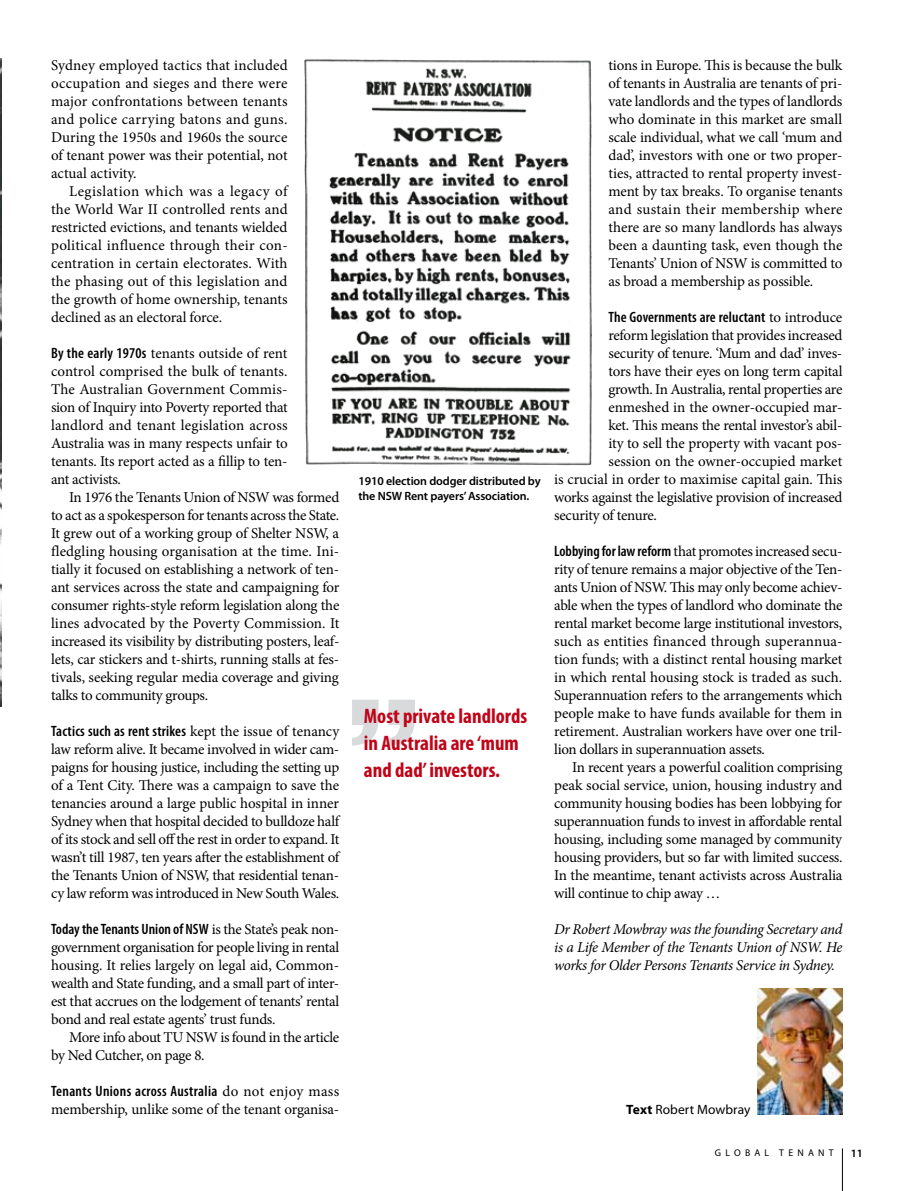
<style>
.page{position:relative;width:919px;height:1191px;background:#fff}
.page>*{position:absolute;margin:0;border:0;box-sizing:border-box;transform-origin:0 0}
.t1{font:700 condensed 21px/27px "Myriad Pro";color:#c00418}
.t2{font:15px/18px "Minion Pro";letter-spacing:-.015em;color:#000;text-align:justify}
.t3{font:600 condensed 15px "Myriad Pro";letter-spacing:.01em;color:#000}
.t4{font:italic 15px/18px "Minion Pro";letter-spacing:-.025em;color:#000;text-align:justify}
.t5{font:13.5px "Myriad Pro";letter-spacing:.005em;color:#000}
.t6{font:600 12px/15px "Myriad Pro";letter-spacing:-.01em;color:#000}
.t7{font:600 11.25px "Myriad Pro";color:#000}
.t8{font:9.75px "Myriad Pro";letter-spacing:.43em;color:#000}
.s1{font-family:"Myriad Pro";font-weight:600;font-stretch:condensed}
.s2{font-family:"Minion Pro";font-weight:400;font-stretch:normal}
.s3{font-weight:700}
</style>
<div class="page">
<hr style="left:842px;top:1148px;width:1px;height:43px;background:#000">
<img style="left:304px;top:59px;width:287px;height:406px">
<img style="left:0;top:59px;width:1px;height:648px">
<img style="left:757px;top:988px;width:85px;height:126px">
<svg style="left:352px;top:699px;width:63px;height:46px"></svg>
<p class="t2" style="left:51px;top:56px;width:238px">Sydney employed tactics that included occupation and sieges and there were major confrontations between tenants and police carrying batons and guns.<br>During the 1950s and 1960s the source of tenant power was their potential, not actual activity.</p>
<p class="t2" style="left:51px;top:182px;width:238px;text-indent:18px">Legislation which was a legacy of the World War II controlled rents and restricted evictions, and tenants wielded political influence through their con&shy;centration in certain electorates. With the phasing out of this legislation and the growth of home ownership, tenants declined as an electoral force.</p>
<p class="t2" style="left:51px;top:344px;width:238px"><span class="s1">By the early 1970s</span> tenants outside of rent control comprised the bulk of tenants.<br>The Australian Government Commis&shy;sion of Inquiry into Poverty reported that landlord and tenant legislation across Australia was in many respects unfair to tenants. Its report acted as a fillip to ten&shy;ant activists.</p>
<p class="t2" style="left:51px;top:488px;width:290px;text-indent:18px">In 1976 the Tenants Union of NSW was formed to act as a spokesperson for tenants across the State.<br>It grew out of a working group of Shelter NSW, a fledgling housing organisation at the time. Ini&shy;tially it focused on establishing a network of ten&shy;ant services across the state and campaigning for consumer rights-style reform legislation along the lines advocated by the Poverty Commission. It increased its visibility by distributing posters, leaf&shy;lets, car stickers and t-shirts, running stalls at fes&shy;tivals, seeking regular media coverage and giving talks to community groups.</p>
<p class="t3" style="left:51px;top:722px;width:290px">Tactics such as rent strikes <span class="s2">kept the issue of tenancy</span></p>
<p class="t2" style="left:51px;top:740px;width:290px">law reform alive. It became involved in wider cam&shy;paigns for housing justice, including the setting up of a Tent City. There was a campaign to save the tenancies around a large public hospital in inner Sydney when that hospital decided to bulldoze half of its stock and sell off the rest in order to expand. It wasn’t till 1987, ten years after the establishment of the Tenants Union of NSW, that residential tenan&shy;cy law reform was introduced in New South Wales.</p>
<p class="t3" style="left:51px;top:920px;width:290px">Today the Tenants Union of NSW <span class="s2">is the State’s peak non-</span></p>
<p class="t2" style="left:51px;top:938px;width:290px">government organisation for people living in rental housing. It relies largely on legal aid, Common&shy;wealth and State funding, and a small part of inter&shy;est that accrues on the lodgement of tenants’ rental bond and real estate agents’ trust funds.</p>
<p class="t2" style="left:51px;top:1028px;width:290px;text-indent:18px">More info about TU NSW is found in the article by Ned Cutcher, on page 8.</p>
<p class="t3" style="left:51px;top:1082px;width:289px">Tenants Unions across Australia <span class="s2">do not enjoy mass</span></p>
<p class="t2" style="left:51px;top:1100px;width:290px">membership, unlike some of the tenant organisa-</p>
<p class="t6" style="left:358px;top:473px;width:184px">1910 election dodger distributed by the NSW Rent payers’ Association.</p>
<h1 class="t1" style="left:364px;top:702px;width:165px">Most private landlords in Australia are ‘mum and dad’ investors.</h1>
<p class="t2" style="left:608px;top:56px;width:235px">tions in Europe. This is because the bulk of tenants in Australia are tenants of pri&shy;vate landlords and the types of landlords who dominate in this market are small scale individual, what we call ‘mum and dad’, investors with one or two proper&shy;ties, attracted to rental property invest&shy;ment by tax breaks. To organise tenants and sustain their membership where there are so many landlords has always been a daunting task, even though the Tenants’ Union of NSW is committed to as broad a membership as possible.</p>
<p class="t3" style="left:608px;top:308px;width:235px">The Governments are reluctant <span class="s2">to introduce</span></p>
<p class="t2" style="left:608px;top:326px;width:235px">reform legislation that provides increased</p>
<p class="t2" style="left:608px;top:344px;width:235px">security of tenure. ‘Mum and dad’ inves-</p>
<p class="t2" style="left:608px;top:362px;width:235px">tors have their eyes on long term capital</p>
<p class="t2" style="left:608px;top:380px;width:235px">growth. In Australia, rental properties are</p>
<p class="t2" style="left:608px;top:398px;width:235px">enmeshed in the owner-occupied mar-</p>
<p class="t2" style="left:608px;top:416px;width:235px">ket. This means the rental investor’s abil-</p>
<p class="t2" style="left:608px;top:434px;width:235px">ity to sell the property with vacant pos-</p>
<p class="t2" style="left:608px;top:452px;width:235px">session on the owner-occupied market</p>
<p class="t2" style="left:554px;top:470px;width:289px">is crucial in order to maximise capital gain. This</p>
<p class="t2" style="left:554px;top:488px;width:290px">works against the legislative provision of increased</p>
<p class="t2" style="left:554px;top:506px;width:104px">security of tenure.</p>
<p class="t2" style="left:554px;top:542px;width:290px"><span class="s1">Lobbying for law reform</span> that promotes increased secu&shy;rity of tenure remains a major objective of the Ten&shy;ants Union of NSW. This may only become achiev&shy;able when the types of landlord who dominate the rental market become large institutional investors, such as entities financed through superannua&shy;tion funds; with a distinct rental housing market in which rental housing stock is traded as such.<br>Superannuation refers to the arrangements which people make to have funds available for them in retirement. Australian workers have over one tril&shy;lion dollars in superannuation assets.</p>
<p class="t2" style="left:554px;top:758px;width:290px;text-indent:18px">In recent years a powerful coalition comprising peak social service, union, housing industry and community housing bodies has been lobbying for superannuation funds to invest in affordable rental housing, including some managed by community housing providers, but so far with limited success.<br>In the meantime, tenant activists across Australia will continue to chip away …</p>
<p class="t4" style="left:554px;top:920px;width:290px">Dr Robert Mowbray was the founding Secretary and is a Life Member of the Tenants Union of NSW. He works for Older Persons Tenants Service in Sydney.</p>
<p class="t5" style="left:626px;top:1101px;width:126px"><span class="s3">Text</span> Robert Mowbray</p>
<p class="t8" style="left:714px;top:1146px;width:119px">Global Tenant</p>
<p class="t7" style="left:850px;top:1146px;width:14px">11</p>
</div>
